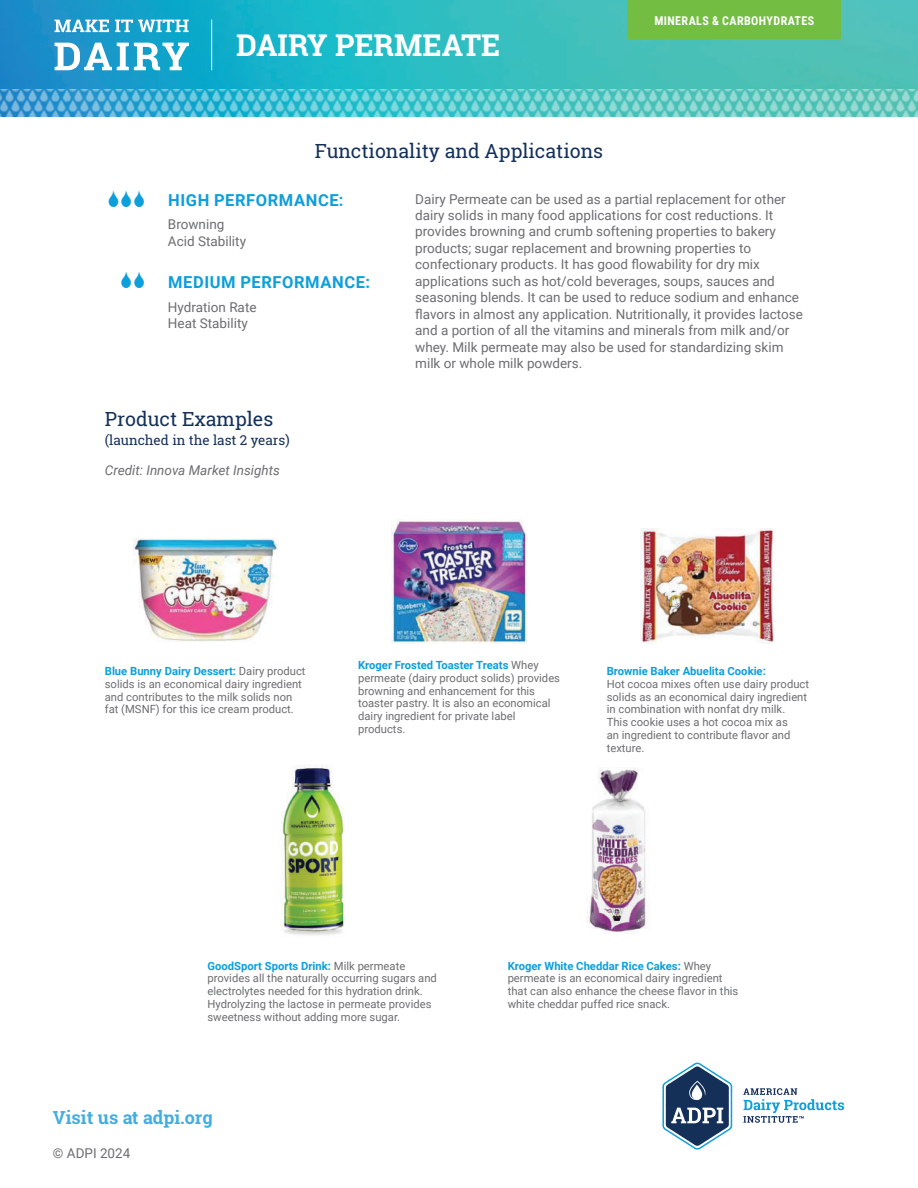
<style>
.page{position:relative;width:918px;height:1188px;background:#fff}
.page>*{position:absolute;margin:0;border:0;box-sizing:border-box;transform-origin:0 0}
.t1{font:700 30px "Roboto Slab";color:#fff}
.t2{font:19.5px "Roboto Slab";color:#143059}
.t3{font:700 18px "Roboto Slab";color:#42ade2}
.t4{font:700 16.5px "Roboto";letter-spacing:.035em;color:#0c9fdc}
.t5{font:13.5px/16.5px "Roboto";color:#6c6d70}
.t6{font:italic 13.5px "Roboto";color:#6c6d70}
.t7{font:13.5px "Roboto Slab";color:#143059}
.t8{font:700 12px "Roboto Condensed";letter-spacing:.035em;color:#fff}
.t9{font:11.25px/12.8px "Roboto";color:#6c6d70}
.t10{font:700 11.25px "Roboto";color:#0c9fdc}
.s1{font-weight:700;color:#0c9fdc}
</style>
<div class="page">
<img style="left:0;top:0;width:918px;height:89px">
<svg style="left:662px;top:1063px;width:70px;height:87px"></svg>
<svg style="left:743px;top:1088px;width:101px;height:35px"></svg>
<svg style="left:55px;top:43px;width:134px;height:27px"></svg>
<svg style="left:55px;top:20px;width:134px;height:12px"></svg>
<img style="left:0;top:89px;width:918px;height:28px">
<hr style="left:211px;top:20px;width:1px;height:50px;background:#fff">
<img style="left:281px;top:765px;width:63px;height:171px">
<img style="left:134px;top:538px;width:144px;height:104px">
<img style="left:640px;top:528px;width:135px;height:116px">
<img style="left:587px;top:767px;width:60px;height:166px">
<img style="left:392px;top:519px;width:135px;height:124px">
<div style="left:628px;top:0;width:213px;height:39px;background:#74bd43"></div>
<h1 class="t1" style="left:236px;top:25px;width:266px">DAIRY PERMEATE</h1>
<p class="t8" style="left:654px;top:12px;width:161px">MINERALS &amp; CARBOHYDRATES</p>
<h2 class="t2" style="left:315px;top:137px;width:290px">Functionality and Applications</h2>
<p class="t5" style="left:415px;top:190px;width:389px">Dairy Permeate can be used as a partial replacement for other dairy solids in many food applications for cost reductions. It provides browning and crumb softening properties to bakery products; sugar replacement and browning properties to confectionary products. It has good flowability for dry mix applications such as hot/cold beverages, soups, sauces and seasoning blends. It can be used to reduce sodium and enhance flavors in almost any application. Nutritionally, it provides lactose and a portion of all the vitamins and minerals from milk and/or whey. Milk permeate may also be used for standardizing skim milk or whole milk powders.</p>
<h3 class="t4" style="left:168px;top:188px;width:177px">HIGH PERFORMANCE:</h3>
<p class="t5" style="left:168px;top:215px;width:80px">Browning<br>Acid Stability</p>
<h3 class="t4" style="left:168px;top:271px;width:203px">MEDIUM PERFORMANCE:</h3>
<p class="t5" style="left:168px;top:298px;width:90px">Hydration Rate<br>Heat Stability</p>
<h2 class="t2" style="left:105px;top:405px;width:170px">Product Examples</h2>
<p class="t7" style="left:105px;top:431px;width:186px">(launched in the last 2 years)</p>
<p class="t6" style="left:105px;top:461px;width:177px">Credit: Innova Market Insights</p>
<p class="t9" style="left:105px;top:664px;width:202px"><span class="s1">Blue Bunny Dairy Dessert:</span> Dairy product solids is an economical dairy ingredient and contributes to the milk solids non fat (MSNF) for this ice cream product.</p>
<p class="t9" style="left:358px;top:658px;width:203px"><span class="s1">Kroger Frosted Toaster Treats</span> Whey permeate (dairy product solids) provides browning and enhancement for this toaster pastry. It is also an economical dairy ingredient for private label products.</p>
<p class="t10" style="left:607px;top:663px;width:161px">Brownie Baker Abuelita Cookie:</p>
<p class="t9" style="left:607px;top:677px;width:204px">Hot cocoa mixes often use dairy product solids as an economical dairy ingredient in combination with nonfat dry milk.<br>This cookie uses a hot cocoa mix as<br>an ingredient to contribute flavor and texture.</p>
<p class="t9" style="left:208px;top:959px;width:231px"><span class="s1">GoodSport Sports Drink:</span> Milk permeate provides all the naturally occurring sugars and electrolytes needed for this hydration drink.<br>Hydrolyzing the lactose in permeate provides sweetness without adding more sugar.</p>
<h3 class="t3" style="left:53px;top:1105px;width:161px">Visit us at adpi.org</h3>
<p class="t5" style="left:53px;top:1144px;width:79px">© ADPI 2024</p>
<p class="t9" style="left:508px;top:959px;width:232px"><span class="s1">Kroger White Cheddar Rice Cakes:</span> Whey permeate is an economical dairy ingredient that can also enhance the cheese flavor in this white cheddar puffed rice snack.</p>
</div>
